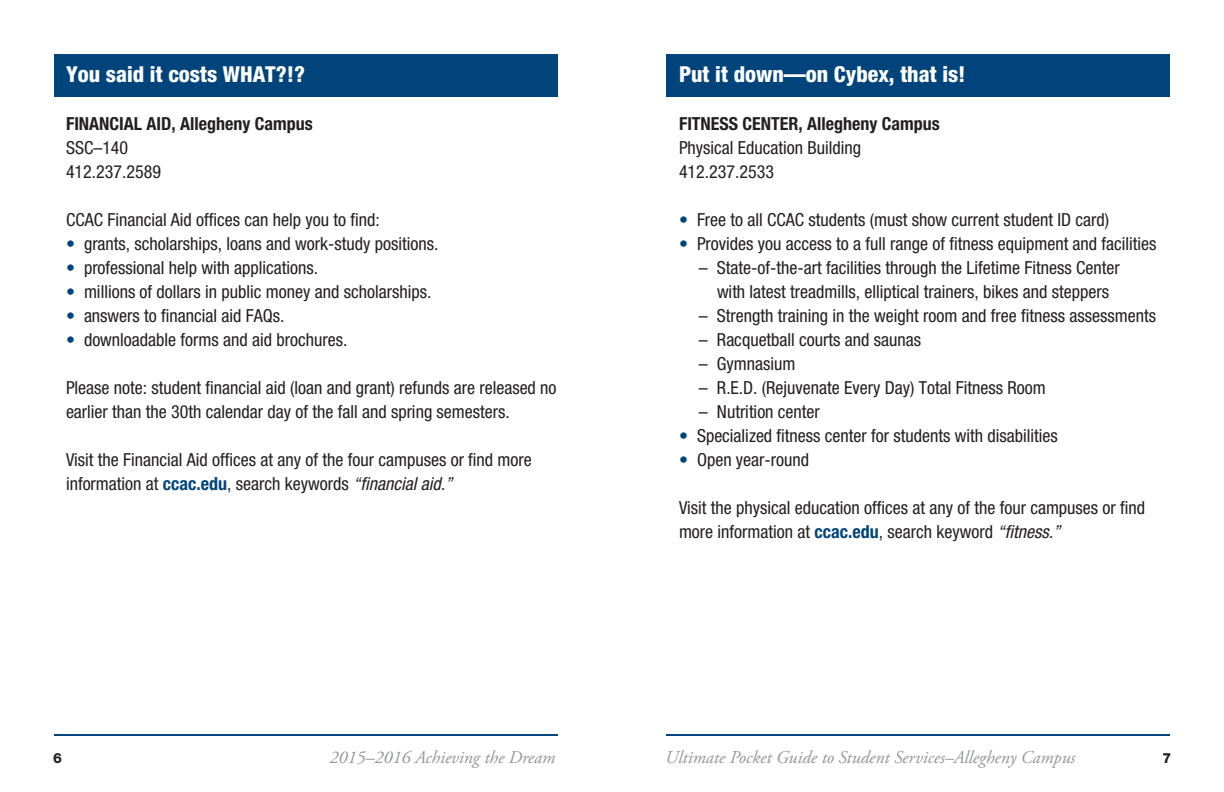
<style>
.page{position:relative;width:1224px;height:792px;background:#fff}
.page>*{position:absolute;margin:0;border:0;box-sizing:border-box;transform-origin:0 0}
.heads{font:800 condensed 22px "Helvetica Neue LT Std";color:#fff}
.text{font:condensed 18px/24px "Helvetica Neue LT Std";color:#231f20}
.heads-2{font:condensed 18px/24px "Helvetica Neue LT Std";color:#231f20}
.t1{font:italic 18px "Adobe Garamond Pro";color:#939598}
.subs{font:700 condensed 18px "Helvetica Neue LT Std";color:#231f20}
.t2{font:800 14px "Helvetica Neue LT Std";color:#231f20}
.s1{color:#00447b}
.s2{font-weight:700;color:#00447b}
.s3{font-style:italic}
</style>
<div class="page">
<div style="left:54px;top:54px;width:504px;height:42px;background:#00447b"></div>
<hr style="left:54px;top:734px;width:504px;height:2px;background:#00447b">
<div style="left:666px;top:54px;width:504px;height:42px;background:#00447b"></div>
<hr style="left:666px;top:734px;width:504px;height:2px;background:#00447b">
<p class="heads" style="left:66px;top:60px;width:241px">You said it costs WHAT?!?</p>
<p class="subs" style="left:66px;top:112px;width:248px">FINANCIAL AID, Allegheny Campus</p>
<p class="text" style="left:66px;top:135px;width:64px">SSC–140</p>
<p class="text" style="left:66px;top:159px;width:97px">412.237.2589</p>
<p class="text" style="left:66px;top:207px;width:315px">CCAC Financial Aid offices can help you to find:</p>
<p class="text" style="left:66px;top:231px;width:374px"><span class="s1">•</span> grants, scholarships, loans and work-study positions.</p>
<p class="text" style="left:66px;top:255px;width:254px"><span class="s1">•</span> professional help with applications.</p>
<p class="text" style="left:66px;top:279px;width:367px"><span class="s1">•</span> millions of dollars in public money and scholarships.</p>
<p class="text" style="left:66px;top:303px;width:220px"><span class="s1">•</span> answers to financial aid FAQs.</p>
<p class="text" style="left:66px;top:327px;width:283px"><span class="s1">•</span> downloadable forms and aid brochures.</p>
<p class="text" style="left:66px;top:375px;width:492px">Please note: student financial aid (loan and grant) refunds are released no earlier than the 30th calendar day of the fall and spring semesters.</p>
<p class="heads-2" style="left:66px;top:447px;width:467px">Visit the Financial Aid offices at any of the four campuses or find more information at <span class="s2">ccac.edu</span>, search keywords <span class="s3">“financial aid.”</span></p>
<p class="heads" style="left:679px;top:60px;width:288px">Put it down—on Cybex, that is!</p>
<p class="subs" style="left:679px;top:112px;width:262px">FITNESS CENTER, Allegheny Campus</p>
<p class="text" style="left:679px;top:135px;width:184px">Physical Education Building</p>
<p class="text" style="left:679px;top:159px;width:97px">412.237.2533</p>
<p class="text" style="left:679px;top:207px;width:432px"><span class="s1">•</span> Free to all CCAC students (must show current student ID card)</p>
<p class="text" style="left:679px;top:231px;width:479px"><span class="s1">•</span> Provides you access to a full range of fitness equipment and facilities</p>
<p class="text" style="left:699px;top:255px;width:422px;text-align:center">– State-of-the-art facilities through the Lifetime Fitness Center with latest treadmills, elliptical trainers, bikes and steppers</p>
<p class="text" style="left:699px;top:303px;width:459px">– Strength training in the weight room and free fitness assessments</p>
<p class="text" style="left:699px;top:327px;width:224px">– Racquetball courts and saunas</p>
<p class="text" style="left:699px;top:351px;width:98px">– Gymnasium</p>
<p class="text" style="left:699px;top:375px;width:348px">– R.E.D. (Rejuvenate Every Day) Total Fitness Room</p>
<p class="text" style="left:699px;top:399px;width:122px">– Nutrition center</p>
<p class="text" style="left:679px;top:423px;width:380px"><span class="s1">•</span> Specialized fitness center for students with disabilities</p>
<p class="text" style="left:679px;top:447px;width:132px"><span class="s1">•</span> Open year-round</p>
<p class="heads-2" style="left:679px;top:495px;width:468px">Visit the physical education offices at any of the four campuses or find more information at <span class="s2">ccac.edu</span>, search keyword <span class="s3">“fitness.”</span></p>
<p class="t2" style="left:53px;top:750px;width:10px">6</p>
<p class="t1" style="left:330px;top:747px;width:227px">2015–2016 Achieving the Dream</p>
<p class="t1" style="left:665px;top:747px;width:412px">Ultimate Pocket Guide to Student Services–Allegheny Campus</p>
<p class="t2" style="left:1162px;top:750px;width:10px">7</p>
</div>
